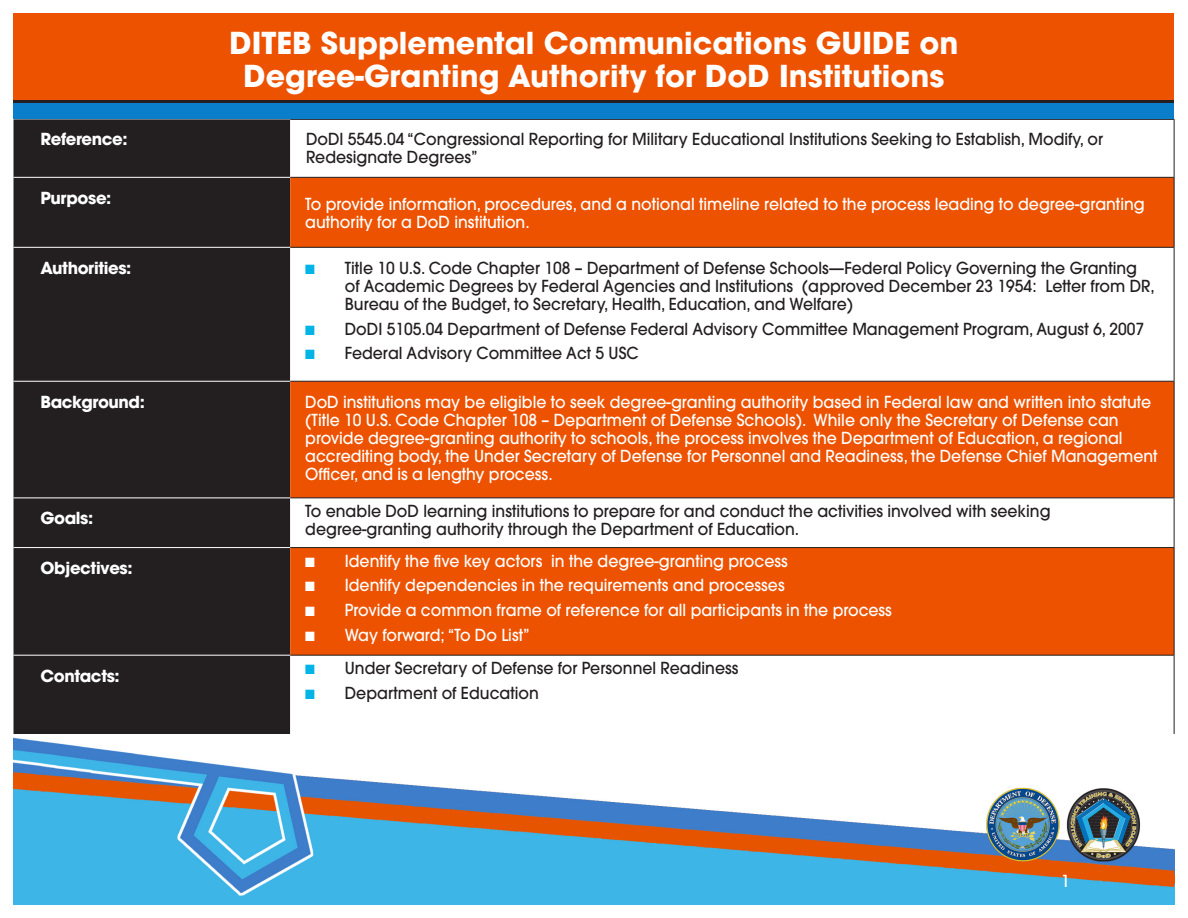
<style>
.page{position:relative;width:1188px;height:918px;background:#fff}
.page>*{position:absolute;margin:0;border:0;box-sizing:border-box;transform-origin:0 0}
.keystone_title{font:700 30px/33px "Avant Garde";color:#fff;text-align:center}
.body_orange_bar_wht{font:500 16.5px/18px "Avant Garde";color:#fff;scale:.95 1}
.body_white_block{font:500 16.5px/18px "Avant Garde";color:#231f20;scale:.95 1}
.left_sidebar{font:700 16.5px "Avant Garde";letter-spacing:-.025em;color:#fff}
.supp_pg_number{font:500 16.5px "Avant Garde";color:#fff}
.s1{color:#00b5e6}
</style>
<div class="page">
<div style="left:14px;top:119px;width:276px;height:615px;background:#231f20"></div>
<svg style="left:290px;top:178px;width:884px;height:477px;fill:#ed5200"></svg>
<hr style="left:14px;top:177px;width:276px;height:1px;background:#fff">
<hr style="left:14px;top:247px;width:276px;height:1px;background:#fff">
<hr style="left:14px;top:381px;width:276px;height:1px;background:#fff">
<hr style="left:14px;top:498px;width:276px;height:1px;background:#fff">
<hr style="left:14px;top:547px;width:276px;height:1px;background:#fff">
<hr style="left:14px;top:655px;width:276px;height:1px;background:#fff">
<hr style="left:290px;top:119px;width:884px;height:1px;background:#231f20">
<hr style="left:1174px;top:120px;width:1px;height:57px;background:#231f20">
<hr style="left:290px;top:177px;width:884px;height:1px;background:#231f20">
<hr style="left:1174px;top:178px;width:1px;height:69px;background:#231f20">
<hr style="left:290px;top:247px;width:884px;height:1px;background:#231f20">
<hr style="left:1174px;top:248px;width:1px;height:133px;background:#231f20">
<hr style="left:290px;top:381px;width:884px;height:1px;background:#231f20">
<hr style="left:1174px;top:382px;width:1px;height:116px;background:#231f20">
<hr style="left:290px;top:498px;width:884px;height:1px;background:#231f20">
<hr style="left:1174px;top:498px;width:1px;height:49px;background:#231f20">
<hr style="left:290px;top:547px;width:884px;height:1px;background:#231f20">
<hr style="left:1174px;top:548px;width:1px;height:107px;background:#231f20">
<hr style="left:290px;top:655px;width:884px;height:1px;background:#231f20">
<hr style="left:1174px;top:656px;width:1px;height:200px;background:#231f20">
<div style="left:14px;top:14px;width:1160px;height:90px;background:#ed5200"></div>
<svg style="left:14px;top:100px;width:1160px;height:4px;background:#1c364a"></svg>
<div style="left:14px;top:104px;width:1160px;height:15px;background:#0a7eca"></div>
<img style="left:14px;top:737px;width:1160px;height:167px">
<p class="keystone_title" style="left:229px;top:26px;width:731px">DITEB Supplemental Communications GUIDE on<br>Degree-Granting Authority for DoD Institutions</p>
<p class="left_sidebar" style="left:40px;top:128px;width:89px">Reference:</p>
<p class="body_white_block" style="left:306px;top:130px;width:841px">DoDI 5545.04 “Congressional Reporting for Military Educational Institutions Seeking to Establish, Modify, or<br>Redesignate Degrees”</p>
<p class="left_sidebar" style="left:40px;top:187px;width:72px">Purpose:</p>
<p class="body_orange_bar_wht" style="left:305px;top:195px;width:885px">To provide information, procedures, and a notional timeline related to the process leading to degree-granting authority for a DoD institution.</p>
<p class="left_sidebar" style="left:40px;top:257px;width:92px">Authorities:</p>
<p class="body_white_block" style="left:345px;top:259px;width:854px;text-indent:-40px"><span class="s1">■</span> Title 10 U.S. Code Chapter 108 – Department of Defense Schools—Federal Policy Governing the Granting of Academic Degrees by Federal Agencies and Institutions (approved December 23 1954: Letter from DR,<br>Bureau of the Budget, to Secretary, Health, Education, and Welfare)</p>
<p class="body_white_block" style="left:305px;top:320px;width:885px"><span class="s1">■</span> DoDI 5105.04 Department of Defense Federal Advisory Committee Management Program, August 6, 2007</p>
<p class="body_white_block" style="left:305px;top:344px;width:353px"><span class="s1">■</span> Federal Advisory Committee Act 5 USC</p>
<p class="left_sidebar" style="left:40px;top:391px;width:106px">Background:</p>
<p class="body_orange_bar_wht" style="left:305px;top:393px;width:899px">DoD institutions may be eligible to seek degree-granting authority based in Federal law and written into statute (Title 10 U.S. Code Chapter 108 – Department of Defense Schools). While only the Secretary of Defense can provide degree-granting authority to schools, the process involves the Department of Education, a regional accrediting body, the Under Secretary of Defense for Personnel and Readiness, the Defense Chief Management Officer, and is a lengthy process.</p>
<p class="left_sidebar" style="left:40px;top:508px;width:54px">Goals:</p>
<p class="body_white_block" style="left:305px;top:502px;width:786px">To enable DoD learning institutions to prepare for and conduct the activities involved with seeking degree-granting authority through the Department of Education.</p>
<p class="left_sidebar" style="left:40px;top:557px;width:94px">Objectives:</p>
<p class="body_orange_bar_wht" style="left:305px;top:552px;width:509px">■ Identify the five key actors in the degree-granting process</p>
<p class="body_orange_bar_wht" style="left:305px;top:576px;width:506px">■ Identify dependencies in the requirements and processes</p>
<p class="body_orange_bar_wht" style="left:305px;top:601px;width:619px">■ Provide a common frame of reference for all participants in the process</p>
<p class="body_orange_bar_wht" style="left:305px;top:626px;width:238px">■ Way forward; “To Do List”</p>
<p class="left_sidebar" style="left:40px;top:665px;width:81px">Contacts:</p>
<p class="body_white_block" style="left:305px;top:659px;width:458px"><span class="s1">■</span> Under Secretary of Defense for Personnel Readiness</p>
<p class="body_white_block" style="left:305px;top:684px;width:247px"><span class="s1">■</span> Department of Education</p>
<p class="supp_pg_number" style="left:1061px;top:871px;width:11px">1</p>
</div>
